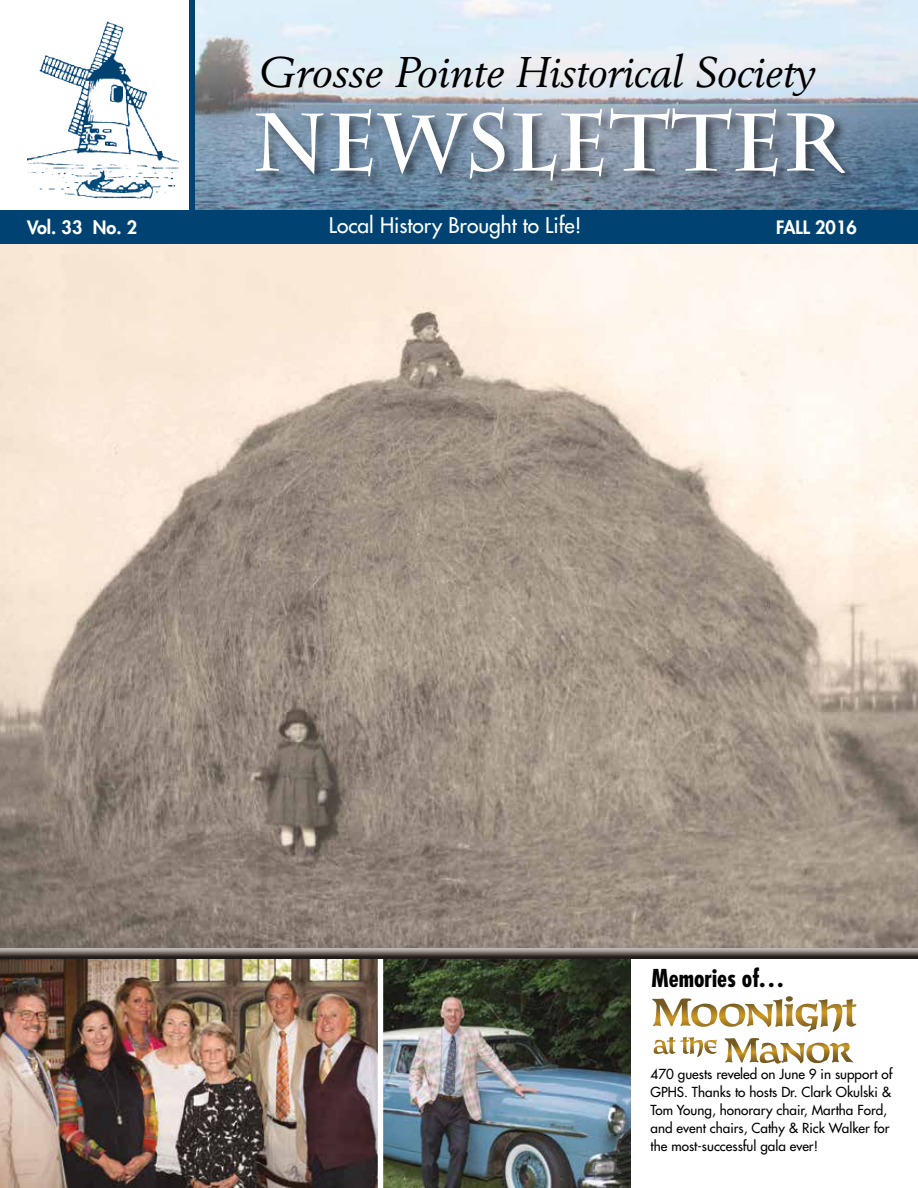
<style>
.page{position:relative;width:918px;height:1188px;background:#fff}
.page>*{position:absolute;margin:0;border:0;box-sizing:border-box;transform-origin:0 0}
.t1{font:700 81.15px "Charlemagne Std";color:#fff}
.t2{font:italic 42.45px "Berling LT Std";color:#000}
.t3{font:700 condensed 24px "Futura Std";color:#000}
.t4{font:500 21px "Futura Std";color:#fff}
.t5{font:800 18px "Futura Std";color:#fff}
.t6{font:500 13.5px/18px "Futura Std";color:#000}
</style>
<div class="page">
<img style="left:0;top:244px;width:918px;height:702px">
<img style="left:195px;top:0;width:723px;height:211px">
<img style="left:27px;top:21px;width:152px;height:178px">
<div style="left:190px;top:0;width:5px;height:211px;background:#004372"></div>
<div style="left:0;top:211px;width:918px;height:33px;background:#004372"></div>
<div style="left:254px;top:105px;width:604px;height:89px;background:#000;opacity:.54"></div>
<img style="left:383px;top:959px;width:248px;height:229px">
<svg style="left:652px;top:996px;width:204px;height:68px"></svg>
<img style="left:0;top:959px;width:378px;height:229px">
<div style="left:0;top:946px;width:918px;height:11px;background:#fff;opacity:.75"></div>
<div style="left:0;top:948px;width:918px;height:11px;background:#000;opacity:.75"></div>
<h2 class="t2" style="left:258px;top:47px;width:559px">Grosse Pointe Historical Society</h2>
<h1 class="t1" style="left:253px;top:95px;width:593px">NEWSLETTER</h1>
<h3 class="t5" style="left:27px;top:216px;width:112px">Vol. 33 No. 2</h3>
<h3 class="t4" style="left:329px;top:212px;width:254px">Local History Brought to Life!</h3>
<h3 class="t5" style="left:776px;top:216px;width:82px">FALL 2016</h3>
<h3 class="t3" style="left:652px;top:963px;width:133px">Memories of. . .</h3>
<p class="t6" style="left:651px;top:1066px;width:243px">470 guests reveled on June 9 in support of GPHS. Thanks to hosts Dr. Clark Okulski &amp; Tom Young, honorary chair, Martha Ford, and event chairs, Cathy &amp; Rick Walker for the most-successful gala ever!</p>
</div>
